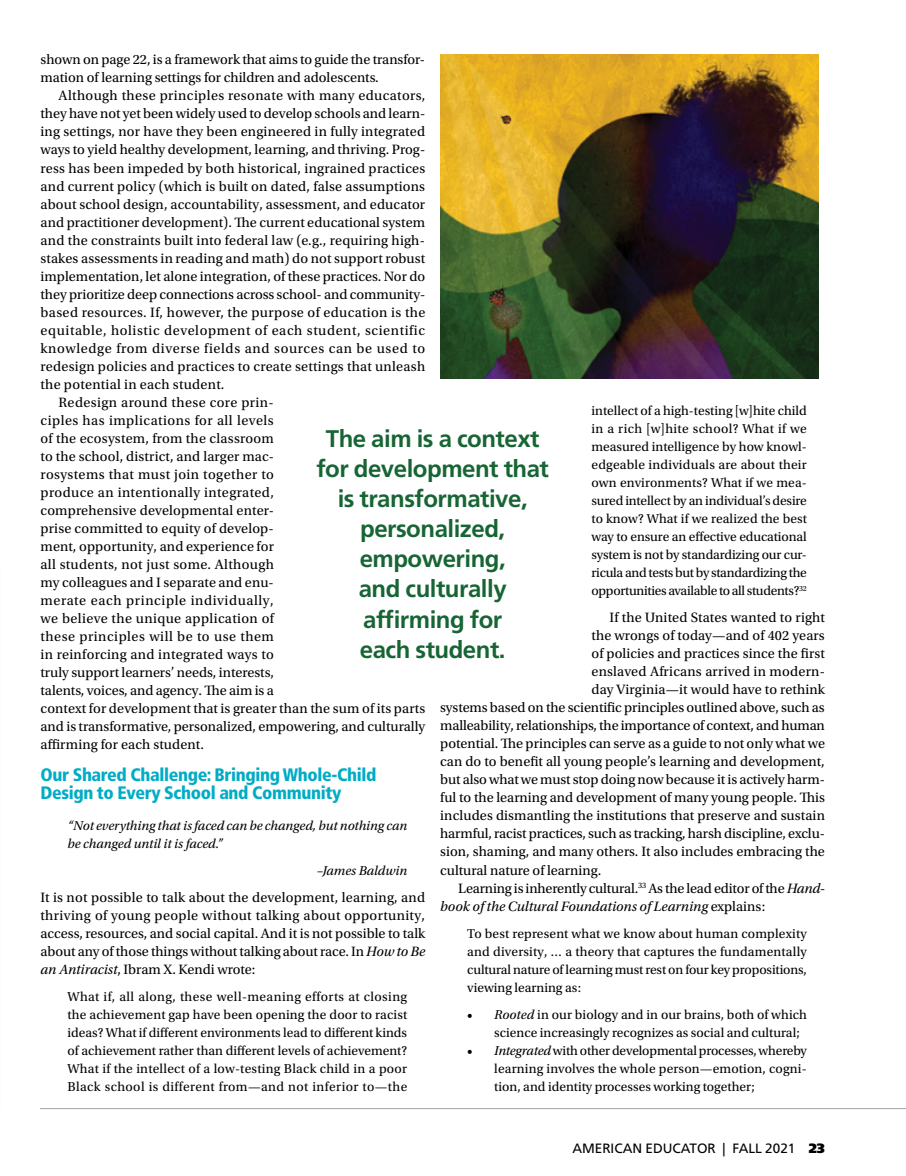
<style>
.page{position:relative;width:906px;height:1176px;background:#fff}
.page>*{position:absolute;margin:0;border:0;box-sizing:border-box;transform-origin:0 0}
.t1{font:700 24px/30px "Frutiger LT Std";letter-spacing:-.02em;color:#176534;text-align:center}
.t2{font:900 condensed 18px/18px "Frutiger LT Std";letter-spacing:-.02em;color:#00acc6}
.t3{font:14.25px/18px "Utopia Std";letter-spacing:.01em;color:#000}
.t4{font:14.25px "Utopia Std";letter-spacing:-.01em;color:#000}
.t5{font:14.25px "Utopia Std";letter-spacing:.03em;color:#000}
.t6{font:14.25px "Utopia Std";letter-spacing:.04em;color:#000}
.t7{font:14.25px "Utopia Std";letter-spacing:.035em;color:#000}
.t8{font:14.25px "Utopia Std";letter-spacing:.045em;color:#000}
.t9{font:italic 14.25px "Utopia Std";color:#000}
.t10{font:13.5px/18px "Utopia Std";color:#000;text-align:justify}
.t11{font:italic 13.5px/18px "Utopia Std";color:#000}
.t12{font:13.5px "Frutiger LT Std";color:#000}
.s1{font-style:italic}
.s2{font-style:normal}
.s3{font-weight:900}
</style>
<div class="page">
<hr style="left:40px;top:1107px;width:865px;height:1px;background:#9fa1a4">
<img style="left:440px;top:54px;width:378px;height:324px">
<p class="t3" style="left:40px;top:51px;width:386px">shown on page 22, is a framework that aims to guide the transfor&shy;mation of learning settings for children and adolescents.</p>
<p class="t3" style="left:58px;top:87px;width:368px">Although these principles resonate with many educators,</p>
<p class="t3" style="left:40px;top:105px;width:386px">they have not yet been widely used to develop schools and learn-</p>
<p class="t3" style="left:40px;top:123px;width:386px">ing settings, nor have they been engineered in fully integrated</p>
<p class="t3" style="left:40px;top:141px;width:386px">ways to yield healthy development, learning, and thriving. Prog-</p>
<p class="t3" style="left:40px;top:159px;width:386px">ress has been impeded by both historical, ingrained practices</p>
<p class="t3" style="left:40px;top:177px;width:386px">and current policy (which is built on dated, false assumptions</p>
<p class="t3" style="left:40px;top:195px;width:386px">about school design, accountability, assessment, and educator</p>
<p class="t3" style="left:40px;top:213px;width:386px">and practitioner development). The current educational system</p>
<p class="t3" style="left:40px;top:231px;width:385px">and the constraints built into federal law (e.g., requiring high-</p>
<p class="t3" style="left:40px;top:249px;width:386px">stakes assessments in reading and math) do not support robust</p>
<p class="t3" style="left:40px;top:267px;width:386px">implementation, let alone integration, of these practices. Nor do</p>
<p class="t3" style="left:40px;top:285px;width:386px">they prioritize deep connections across school- and community-</p>
<p class="t3" style="left:40px;top:303px;width:386px">based resources. If, however, the purpose of education is the</p>
<p class="t6" style="left:40px;top:322px;width:386px">equitable, holistic development of each student, scientific</p>
<p class="t8" style="left:40px;top:340px;width:386px">knowledge from diverse fields and sources can be used to</p>
<p class="t3" style="left:40px;top:357px;width:386px">redesign policies and practices to create settings that unleash</p>
<p class="t3" style="left:40px;top:375px;width:185px">the potential in each student.</p>
<p class="t5" style="left:58px;top:394px;width:217px">Redesign around these core prin-</p>
<p class="t7" style="left:40px;top:412px;width:235px">ciples has implications for all levels</p>
<p class="t3" style="left:40px;top:429px;width:235px">of the ecosystem, from the classroom</p>
<p class="t3" style="left:40px;top:447px;width:235px">to the school, district, and larger mac-</p>
<p class="t5" style="left:40px;top:466px;width:235px">rosystems that must join together to</p>
<p class="t5" style="left:40px;top:484px;width:235px">produce an intentionally integrated,</p>
<p class="t3" style="left:40px;top:501px;width:235px">comprehensive developmental enter-</p>
<p class="t3" style="left:40px;top:519px;width:235px">prise committed to equity of develop-</p>
<p class="t3" style="left:40px;top:537px;width:235px">ment, opportunity, and experience for</p>
<p class="t3" style="left:40px;top:555px;width:235px">all students, not just some. Although</p>
<p class="t3" style="left:40px;top:573px;width:235px">my colleagues and I separate and enu-</p>
<p class="t6" style="left:40px;top:592px;width:235px">merate each principle individually,</p>
<p class="t3" style="left:40px;top:609px;width:235px">we believe the unique application of</p>
<p class="t7" style="left:40px;top:628px;width:235px">these principles will be to use them</p>
<p class="t3" style="left:40px;top:645px;width:235px">in reinforcing and integrated ways to</p>
<p class="t3" style="left:40px;top:663px;width:235px">truly support learners’ needs, interests,</p>
<p class="t3" style="left:40px;top:681px;width:235px">talents, voices, and agency. The aim is a</p>
<p class="t3" style="left:40px;top:699px;width:386px">context for development that is greater than the sum of its parts</p>
<p class="t3" style="left:40px;top:717px;width:386px">and is transformative, personalized, empowering, and culturally</p>
<p class="t3" style="left:40px;top:735px;width:165px">affirming for each student.</p>
<p class="t2" style="left:40px;top:765px;width:337px">Our Shared Challenge: Bringing Whole-Child<br>Design to Every School and Community</p>
<p class="t11" style="left:68px;top:816px;width:341px">“Not everything that is faced can be changed, but nothing can be changed until it is faced.”</p>
<p class="t11" style="left:316px;top:861px;width:92px">–James Baldwin</p>
<p class="t3" style="left:40px;top:888px;width:386px;text-align:justify">It is not possible to talk about the development, learning, and thriving of young people without talking about opportunity, access, resources, and social capital. And it is not possible to talk about any of those things without talking about race. In <span class="s1">How to Be an Antiracist</span>, Ibram X. Kendi wrote:</p>
<p class="t10" style="left:68px;top:987px;width:341px">What if, all along, these well-meaning efforts at closing the achievement gap have been opening the door to racist ideas? What if different environments lead to different kinds of achievement rather than different levels of achievement?<br>What if the intellect of a low-testing Black child in a poor Black school is different from—and not inferior to—the</p>
<p class="t10" style="left:591px;top:402px;width:217px">intellect of a high-testing [w]hite child in a rich [w]hite school? What if we measured intelligence by how knowl&shy;edgeable individuals are about their own environments? What if we mea&shy;sured intellect by an individual’s desire to know? What if we realized the best way to ensure an effective educational system is not by standardizing our cur&shy;ricula and tests but by standardizing the opportunities available to all students?<sup>32</sup></p>
<p class="t3" style="left:609px;top:608px;width:217px">If the United States wanted to right</p>
<p class="t3" style="left:591px;top:626px;width:235px">the wrongs of today—and of 402 years</p>
<p class="t3" style="left:591px;top:644px;width:235px">of policies and practices since the first</p>
<p class="t3" style="left:591px;top:662px;width:235px">enslaved Africans arrived in modern-</p>
<p class="t3" style="left:591px;top:680px;width:235px">day Virginia—it would have to rethink</p>
<p class="t3" style="left:440px;top:698px;width:386px">systems based on the scientific principles outlined above, such as</p>
<p class="t4" style="left:440px;top:718px;width:386px">malleability, relationships, the importance of context, and human</p>
<p class="t3" style="left:440px;top:734px;width:386px">potential. The principles can serve as a guide to not only what we</p>
<p class="t3" style="left:440px;top:752px;width:386px">can do to benefit all young people’s learning and development,</p>
<p class="t3" style="left:440px;top:770px;width:386px">but also what we must stop doing now because it is actively harm-</p>
<p class="t3" style="left:440px;top:788px;width:386px">ful to the learning and development of many young people. This</p>
<p class="t3" style="left:440px;top:806px;width:386px">includes dismantling the institutions that preserve and sustain</p>
<p class="t4" style="left:440px;top:825px;width:386px">harmful, racist practices, such as tracking, harsh discipline, exclu-</p>
<p class="t3" style="left:440px;top:842px;width:386px">sion, shaming, and many others. It also includes embracing the</p>
<p class="t3" style="left:440px;top:860px;width:162px">cultural nature of learning.</p>
<p class="t4" style="left:458px;top:879px;width:368px">Learning is inherently cultural.<sup>33</sup> As the lead editor of the <span class="s1">Hand-</span></p>
<p class="t9" style="left:440px;top:897px;width:326px">book of the Cultural Foundations of Learning <span class="s2">explains:</span></p>
<p class="t10" style="left:467px;top:924px;width:341px">To best represent what we know about human complexity and diversity, … a theory that captures the fundamentally cultural nature of learning must rest on four key propositions, viewing learning as:</p>
<p class="t10" style="left:494px;top:1005px;width:314px;text-indent:-27px">• <span class="s1">Rooted</span> in our biology and in our brains, both of which science increasingly recognizes as social and cultural;</p>
<p class="t10" style="left:494px;top:1041px;width:314px;text-indent:-27px">• <span class="s1">Integrated</span> with other developmental processes, whereby learning involves the whole person—emotion, cogni&shy;tion, and identity processes working together;</p>
<h1 class="t1" style="left:316px;top:424px;width:234px">The aim is a context for development that is transformative, personalized, empowering,<br>and culturally affirming for<br>each student.</h1>
<p class="t12" style="left:572px;top:1139px;width:254px">AMERICAN EDUCATOR | FALL 2021 <span class="s3">23</span></p>
</div>
